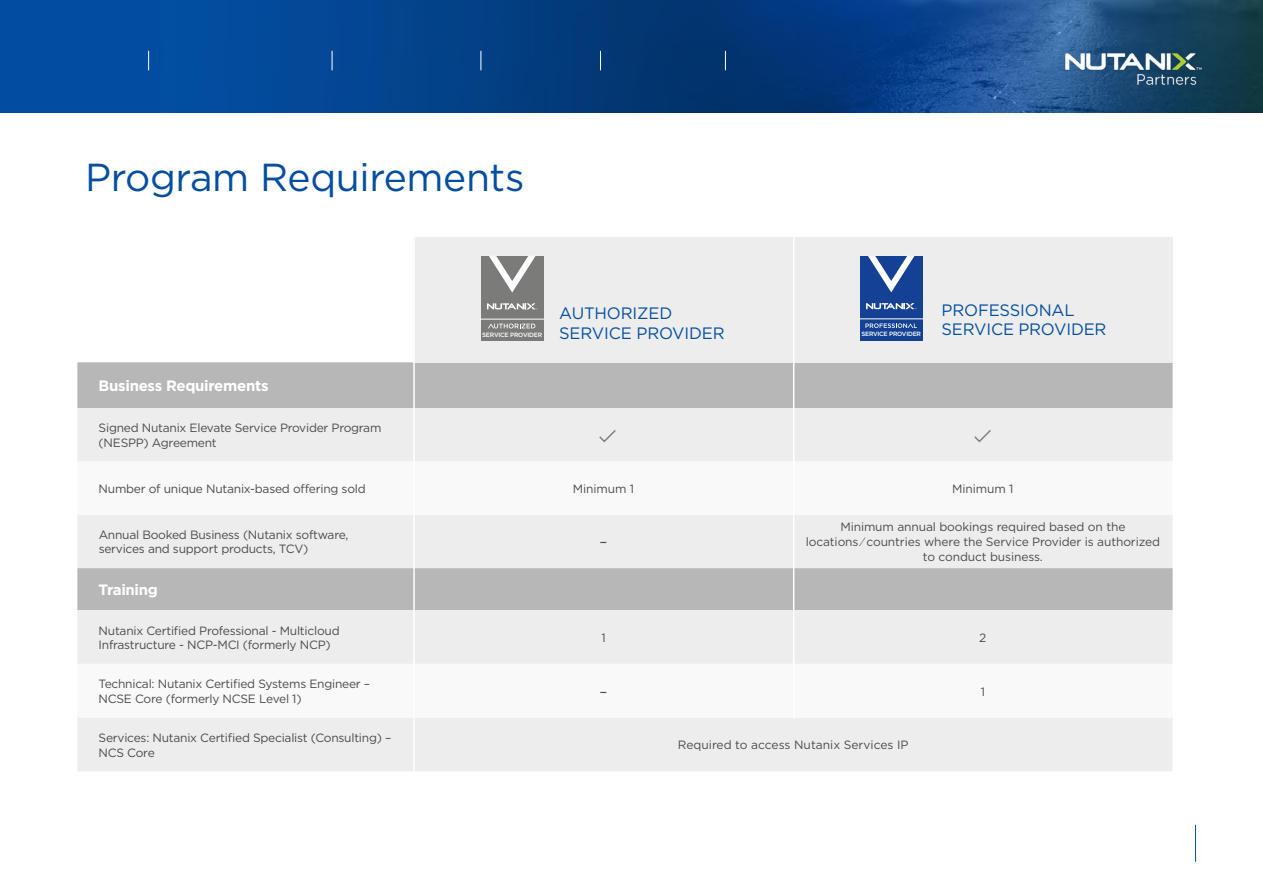
<style>
.page{position:relative;width:1263px;height:893px;background:#fff}
.page>*{position:absolute;margin:0;border:0;box-sizing:border-box;transform-origin:0 0}
.t1{font:39px "Gotham";letter-spacing:-.01em;color:#034ea1}
.t2{font:16.5px "Gotham";letter-spacing:-.01em;color:#034ea1}
.t3{font:700 15px "Gotham";letter-spacing:-.02em;color:#fff}
.t4{font:15px "Gotham";color:#4b4b4e}
.t5{font:12px/14.4px "Gotham";letter-spacing:-.02em;color:#4b4b4e}
.t6{font:12px "Gotham";color:#4b4b4e}
.t7{font:500 6.15px "Gotham";letter-spacing:-.035em;color:#fff}
</style>
<div class="page">
<hr style="left:1195px;top:825px;width:1px;height:37px;background:#034ea1">
<img style="left:0;top:0;width:1263px;height:113px">
<img style="left:1061px;top:48px;width:142px;height:37px">
<svg style="left:148px;top:51px;width:1px;height:19px"></svg>
<svg style="left:332px;top:51px;width:1px;height:19px"></svg>
<svg style="left:480px;top:51px;width:1px;height:19px"></svg>
<svg style="left:600px;top:51px;width:1px;height:19px"></svg>
<svg style="left:725px;top:51px;width:1px;height:19px"></svg>
<div style="left:77px;top:362px;width:1095px;height:46px;background:#b7b7b8"></div>
<div style="left:77px;top:408px;width:1095px;height:363px;background:#ededed"></div>
<svg style="left:77px;top:461px;width:1095px;height:257px"></svg>
<div style="left:413px;top:237px;width:759px;height:125px;background:#ededed"></div>
<hr style="left:413px;top:237px;width:2px;height:539px;background:#fff">
<hr style="left:793px;top:237px;width:1px;height:482px;background:#fff">
<div style="left:481px;top:256px;width:62px;height:85px;background:#7b7b7a"></div>
<svg style="left:487px;top:303px;width:50px;height:6px"></svg>
<svg style="left:489px;top:256px;width:47px;height:37px"></svg>
<hr style="left:480px;top:319px;width:65px;height:1px;background:#fff">
<svg style="left:488px;top:323px;width:47px;height:5px"></svg>
<div style="left:860px;top:256px;width:62px;height:84px;background:#154194"></div>
<svg style="left:866px;top:303px;width:50px;height:6px"></svg>
<svg style="left:868px;top:256px;width:46px;height:36px"></svg>
<hr style="left:859px;top:318px;width:65px;height:1px;background:#fff">
<svg style="left:865px;top:323px;width:52px;height:5px"></svg>
<svg style="left:598px;top:428px;width:19px;height:15px"></svg>
<svg style="left:973px;top:428px;width:19px;height:15px"></svg>
<h1 class="t1" style="left:85px;top:152px;width:441px">Program Requirements</h1>
<h2 class="t2" style="left:559px;top:303px;width:115px">AUTHORIZED</h2>
<p class="t7" style="left:482px;top:330px;width:61px">SERVICE PROVIDER</p>
<h2 class="t2" style="left:559px;top:322px;width:167px">SERVICE PROVIDER</h2>
<h2 class="t2" style="left:941px;top:300px;width:135px">PROFESSIONAL</h2>
<p class="t7" style="left:861px;top:330px;width:61px">SERVICE PROVIDER</p>
<h2 class="t2" style="left:941px;top:319px;width:166px">SERVICE PROVIDER</h2>
<p class="t3" style="left:99px;top:376px;width:171px">Business Requirements</p>
<p class="t5" style="left:99px;top:421px;width:284px">Signed Nutanix Elevate Service Provider Program (NESPP) Agreement</p>
<p class="t5" style="left:99px;top:481px;width:269px">Number of unique Nutanix-based offering sold</p>
<p class="t5" style="left:573px;top:481px;width:63px">Minimum 1</p>
<p class="t5" style="left:952px;top:481px;width:63px">Minimum 1</p>
<p class="t5" style="left:99px;top:527px;width:251px">Annual Booked Business (Nutanix software, services and support products, TCV)</p>
<p class="t5" style="left:806px;top:519px;width:356px;line-height:15px;text-align:center">Minimum annual bookings required based on the<br>locations /countries where the Service Provider is authorized to conduct business.</p>
<p class="t4" style="left:599px;top:533px;width:9px">–</p>
<p class="t3" style="left:99px;top:580px;width:61px">Training</p>
<p class="t5" style="left:99px;top:623px;width:242px">Nutanix Certified Professional - Multicloud<br>Infrastructure - NCP-MCI (formerly NCP)</p>
<p class="t5" style="left:601px;top:630px;width:6px">1</p>
<p class="t5" style="left:979px;top:630px;width:9px">2</p>
<p class="t5" style="left:99px;top:677px;width:273px">Technical: Nutanix Certified Systems Engineer –<br>NCSE Core (formerly NCSE Level 1)</p>
<p class="t4" style="left:599px;top:682px;width:9px">–</p>
<p class="t5" style="left:981px;top:684px;width:6px">1</p>
<p class="t5" style="left:99px;top:730px;width:294px">Services: Nutanix Certified Specialist (Consulting) –<br>NCS Core</p>
<p class="t6" style="left:678px;top:737px;width:232px">Required to access Nutanix Services IP</p>
</div>
